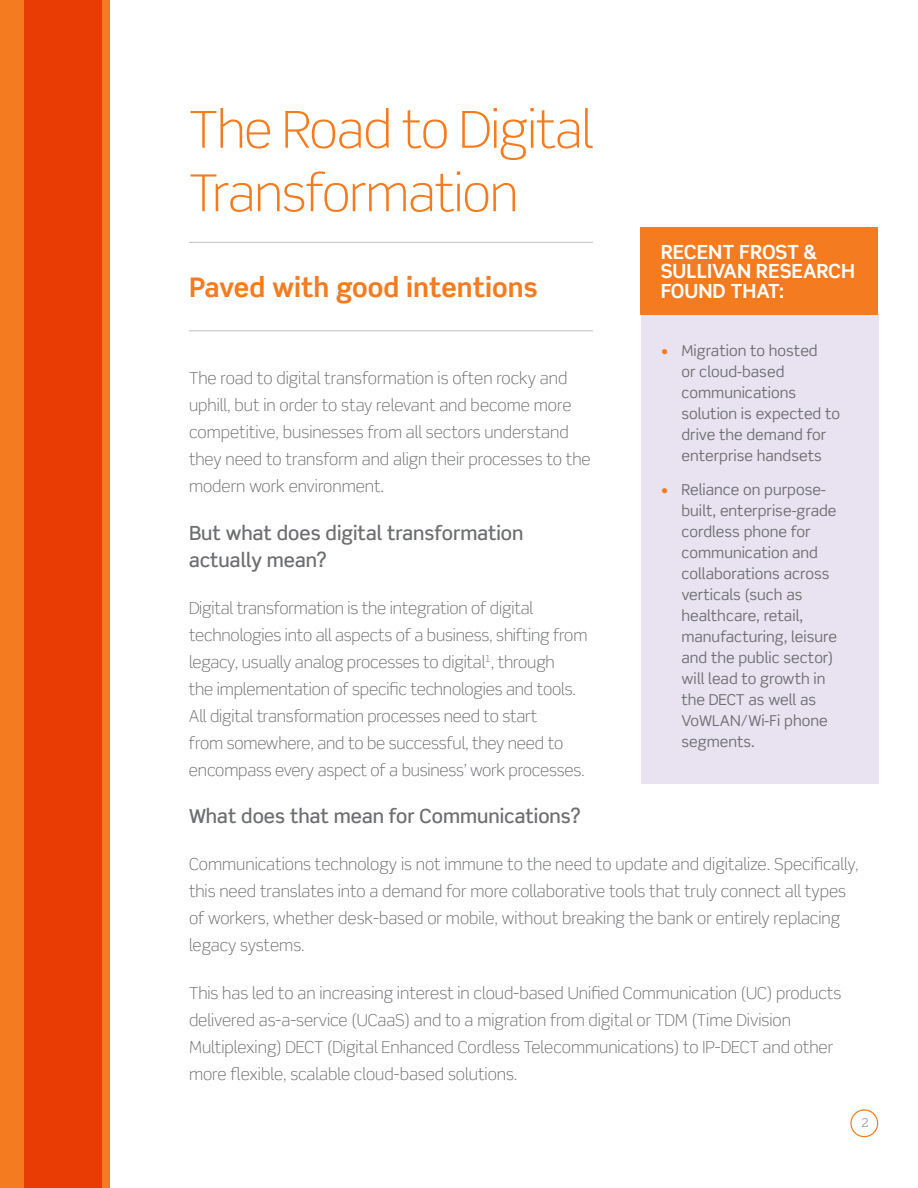
<style>
.page{position:relative;width:918px;height:1188px;background:#fff}
.page>*{position:absolute;margin:0;border:0;box-sizing:border-box;transform-origin:0 0}
.t1{font:300 51px/63.4px "Scene Std";letter-spacing:-.02em;color:#f47b20}
.t2{font:700 27px "Scene Std";color:#f47b20}
.t3{font:500 19.5px/27px "Scene Std";color:#6d6e71}
.t4{font:700 19.5px/19.5px "Scene Std";color:#fff}
.t5{font:300 16.5px/27px "Scene Std";color:#6d6e71}
.t6{font:15px/21px "Scene Std";color:#6d6e71}
.t7{font:300 12px "Scene Std";color:#6d6e71}
.s1{color:#f47b20}
</style>
<div class="page">
<div style="left:850px;top:1109px;width:28px;height:28px;border:1px solid #f47b20;border-radius:50%"></div>
<div style="left:0;top:0;width:110px;height:1188px;background:#f47b20"></div>
<div style="left:24px;top:0;width:78px;height:1188px;background:#e93b04"></div>
<hr style="left:189px;top:242px;width:404px;height:1px;background:#bcbec0">
<hr style="left:189px;top:330px;width:404px;height:1px;background:#bcbec0">
<div style="left:641px;top:315px;width:237px;height:469px;background:#e9e3f1"></div>
<div style="left:640px;top:227px;width:238px;height:88px;background:#f47b20"></div>
<h1 class="t1" style="left:189px;top:98px;width:405px">The Road to Digital<br>Transformation</h1>
<h2 class="t2" style="left:189px;top:270px;width:350px">Paved with good intentions</h2>
<p class="t4" style="left:661px;top:242px;width:196px">RECENT FROST &amp;<br>SULLIVAN RESEARCH<br>FOUND THAT:</p>
<p class="t6" style="left:681px;top:340px;width:160px;text-indent:-20px"><span class="s1">•</span> Migration to hosted<br>or cloud-based communications solution is expected to drive the demand for enterprise handsets</p>
<p class="t6" style="left:681px;top:479px;width:157px;text-indent:-20px"><span class="s1">•</span> Reliance on purpose&shy;built, enterprise-grade cordless phone for communication and collaborations across verticals (such as healthcare, retail, manufacturing, leisure and the public sector) will lead to growth in the DECT as well as<br>VoWLAN/Wi-Fi phone segments.</p>
<p class="t5" style="left:189px;top:365px;width:403px">The road to digital transformation is often rocky and uphill, but in order to stay relevant and become more competitive, businesses from all sectors understand they need to transform and align their processes to the modern work environment.</p>
<p class="t3" style="left:189px;top:519px;width:336px">But what does digital transformation actually mean?</p>
<p class="t5" style="left:189px;top:595px;width:400px">Digital transformation is the integration of digital technologies into all aspects of a business, shifting from legacy, usually analog processes to digital<sup>1</sup>, through<br>the implementation of specific technologies and tools.<br>All digital transformation processes need to start<br>from somewhere, and to be successful, they need to encompass every aspect of a business’ work processes.</p>
<p class="t3" style="left:189px;top:802px;width:393px">What does that mean for Communications?</p>
<p class="t5" style="left:189px;top:851px;width:671px">Communications technology is not immune to the need to update and digitalize. Specifically, this need translates into a demand for more collaborative tools that truly connect all types of workers, whether desk-based or mobile, without breaking the bank or entirely replacing legacy systems.</p>
<p class="t5" style="left:189px;top:979px;width:654px">This has led to an increasing interest in cloud-based Unified Communication (UC) products delivered as-a-service (UCaaS) and to a migration from digital or TDM (Time Division Multiplexing) DECT (Digital Enhanced Cordless Telecommunications) to IP-DECT and other more flexible, scalable cloud-based solutions.</p>
<p class="t7" style="left:862px;top:1116px;width:9px">2</p>
</div>
